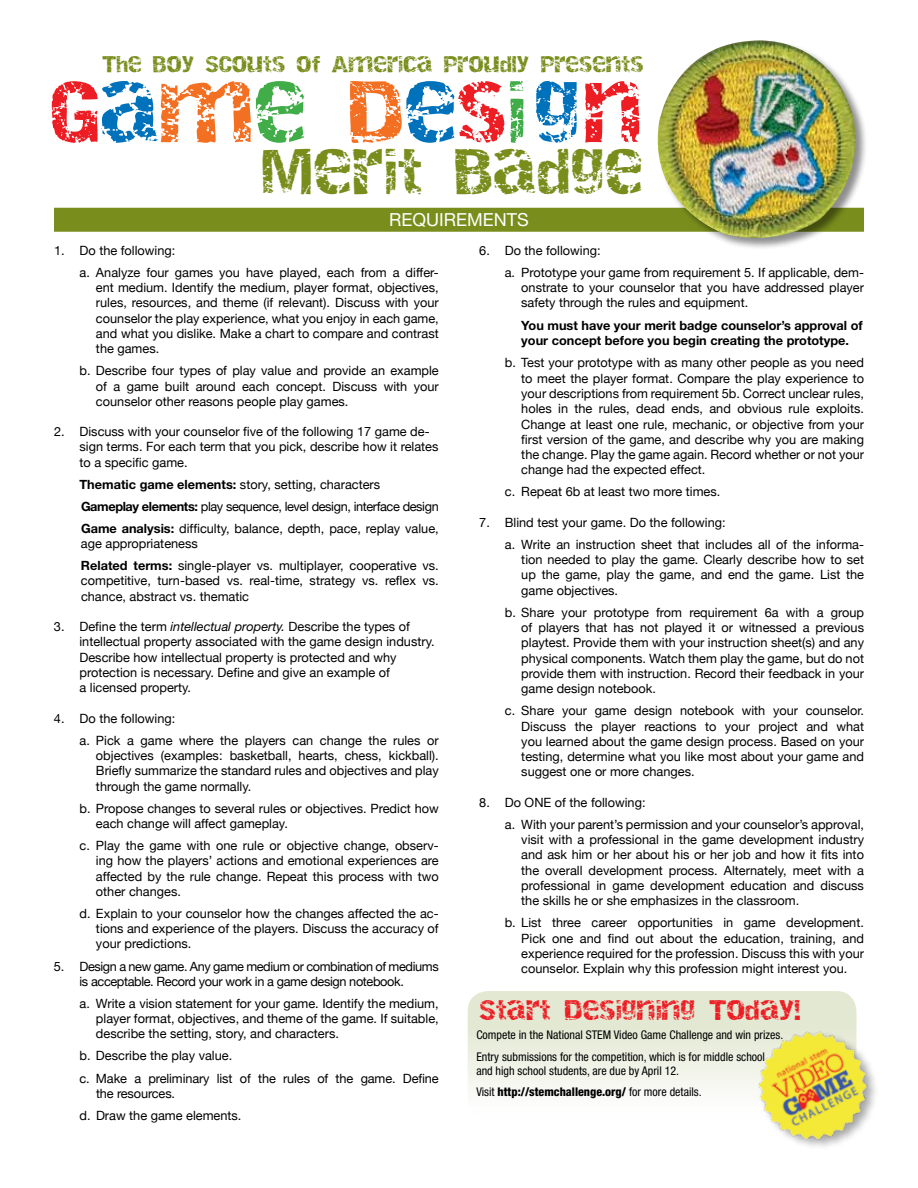
<style>
.page{position:relative;width:918px;height:1188px;background:#fff}
.page>*{position:absolute;margin:0;border:0;box-sizing:border-box;transform-origin:0 0}
.t1{font:61.5px "Destroy";color:#ed1d24}
.t2{font:45.3px "Destroy";color:#798d1c}
.t3{font:19.8px "Destroy";color:#ed1d24}
.t4{font:18px "Helvetica Neue";color:#fff}
.t5{font:16.2px "Destroy";color:#798d1c}
.t6{font:12.75px/15.3px "Helvetica Neue";color:#000}
.t7{font:12.75px/15.3px "Helvetica Neue";letter-spacing:-.03em;color:#000}
.t8{font:700 12.75px/15.3px "Helvetica Neue";color:#000}
.t9{font:condensed 12px/21.1px "Helvetica Neue";color:#000}
.s1{color:#0072bc}
.s2{color:#f36f21}
.s3{color:#41ad49}
.s4{font-weight:700}
.s5{font-style:italic}
.s6{font-weight:800}
</style>
<div class="page">
<div style="left:468px;top:991px;width:388px;height:129px;background:linear-gradient(to bottom,#dde3c8,#fff);border-radius:20px"></div>
<div style="left:54px;top:208px;width:810px;height:24px;background:#798d1c"></div>
<img style="left:735px;top:1007px;width:141px;height:140px">
<img style="left:647px;top:40px;width:218px;height:208px">
<p class="t5" style="left:103px;top:54px;width:543px">THE BOY SCOUTS OF AMERICA PROUDLY PRESENTS</p>
<h1 class="t1" style="left:52px;top:74px;width:594px">G<span class="s1">A</span><span class="s2">M</span><span class="s3">E</span> <span class="s2">D</span><span class="s1">E</span>S<span class="s3">I</span><span class="s1">G</span>N</h1>
<h2 class="t2" style="left:263px;top:143px;width:383px">MERIT BADGE</h2>
<h3 class="t4" style="left:389px;top:209px;width:141px">REQUIREMENTS</h3>
<p class="t6" style="left:80px;top:239px;width:361px;line-height:22px;text-indent:-26px">1. Do the following:<br>a. Analyze four games you have played, each from a differ-</p>
<p class="t6" style="left:96px;top:280px;width:344px;text-align:justify">ent medium. Identify the medium, player format, objectives, rules, resources, and theme (if relevant). Discuss with your counselor the play experience, what you enjoy in each game, and what you dislike. Make a chart to compare and contrast the games.</p>
<p class="t6" style="left:96px;top:363px;width:344px;text-align:justify;text-indent:-16px">b. Describe four types of play value and provide an example of a game built around each concept. Discuss with your counselor other reasons people play games.</p>
<p class="t6" style="left:80px;top:424px;width:360px;text-indent:-26px">2. Discuss with your counselor five of the following 17 game de&shy;sign terms. For each term that you pick, describe how it relates to a specific game.</p>
<p class="t6" style="left:80px;top:473px;width:361px;line-height:22px"><span class="s4">Thematic game elements:</span> story, setting, characters<br><span class="s4">Gameplay elements:</span> play sequence, level design, interface design<br><span class="s4">Game analysis:</span> difficulty, balance, depth, pace, replay value,</p>
<p class="t6" style="left:81px;top:532px;width:359px;line-height:22px">age appropriateness<br><span class="s4">Related terms:</span> single-player vs. multiplayer, cooperative vs.</p>
<p class="t6" style="left:81px;top:573px;width:359px">competitive, turn-based vs. real-time, strategy vs. reflex vs. chance, abstract vs. thematic</p>
<p class="t6" style="left:79px;top:619px;width:357px;text-indent:-26px">3. Define the term <span class="s5">intellectual property.</span> Describe the types of intellectual property associated with the game design industry.<br>Describe how intellectual property is protected and why protection is necessary. Define and give an example of<br>a licensed property.</p>
<p class="t6" style="left:79px;top:707px;width:361px;line-height:22px;text-indent:-26px">4. Do the following:<br>a. Pick a game where the players can change the rules or</p>
<p class="t6" style="left:96px;top:748px;width:344px;text-align:justify">objectives (examples: basketball, hearts, chess, kickball).<br>Briefly summarize the standard rules and objectives and play through the game normally.</p>
<p class="t6" style="left:96px;top:800px;width:344px;text-indent:-16px">b. Propose changes to several rules or objectives. Predict how each change will affect gameplay.</p>
<p class="t6" style="left:96px;top:838px;width:344px;text-align:justify;text-indent:-16px">c. Play the game with one rule or objective change, observ&shy;ing how the players’ actions and emotional experiences are affected by the rule change. Repeat this process with two other changes.</p>
<p class="t6" style="left:96px;top:906px;width:344px;text-align:justify;text-indent:-16px">d. Explain to your counselor how the changes affected the ac&shy;tions and experience of the players. Discuss the accuracy of your predictions.</p>
<p class="t7" style="left:79px;top:958px;width:361px;text-indent:-26px">5. Design a new game. Any game medium or combination of mediums is acceptable. Record your work in a game design notebook.</p>
<p class="t6" style="left:96px;top:995px;width:344px;text-align:justify;text-indent:-16px">a. Write a vision statement for your game. Identify the medium, player format, objectives, and theme of the game. If suitable, describe the setting, story, and characters.</p>
<p class="t6" style="left:79px;top:1045px;width:361px;line-height:22px">b. Describe the play value.<br>c. Make a preliminary list of the rules of the game. Define</p>
<p class="t6" style="left:80px;top:1082px;width:163px;line-height:22px;text-indent:16px">the resources.<br>d. Draw the game elements.</p>
<p class="t6" style="left:505px;top:239px;width:361px;line-height:22px;text-indent:-26px">6. Do the following:<br>a. Prototype your game from requirement 5. If applicable, dem-</p>
<p class="t6" style="left:521px;top:280px;width:344px">onstrate to your counselor that you have addressed player safety through the rules and equipment.</p>
<p class="t8" style="left:521px;top:317px;width:343px">You must have your merit badge counselor’s approval of your concept before you begin creating the prototype.</p>
<p class="t6" style="left:521px;top:355px;width:344px;text-align:justify;text-indent:-16px">b. Test your prototype with as many other people as you need to meet the player format. Compare the play experience to your descriptions from requirement 5b. Correct unclear rules, holes in the rules, dead ends, and obvious rule exploits.<br>Change at least one rule, mechanic, or objective from your first version of the game, and describe why you are making the change. Play the game again. Record whether or not your change had the expected effect.</p>
<p class="t6" style="left:505px;top:484px;width:217px">c. Repeat 6b at least two more times.</p>
<p class="t6" style="left:505px;top:511px;width:361px;line-height:22px;text-indent:-26px">7. Blind test your game. Do the following:<br>a. Write an instruction sheet that includes all of the informa-</p>
<p class="t6" style="left:521px;top:552px;width:344px;text-align:justify">tion needed to play the game. Clearly describe how to set up the game, play the game, and end the game. List the game objectives.</p>
<p class="t6" style="left:521px;top:604px;width:344px;text-align:justify;text-indent:-16px">b. Share your prototype from requirement 6a with a group of players that has not played it or witnessed a previous playtest. Provide them with your instruction sheet(s) and any physical components. Watch them play the game, but do not provide them with instruction. Record their feedback in your game design notebook.</p>
<p class="t6" style="left:521px;top:703px;width:344px;text-align:justify;text-indent:-16px">c. Share your game design notebook with your counselor.<br>Discuss the player reactions to your project and what you learned about the game design process. Based on your testing, determine what you like most about your game and suggest one or more changes.</p>
<p class="t6" style="left:505px;top:791px;width:361px;line-height:22px;text-indent:-26px">8. Do ONE of the following:<br>a. With your parent’s permission and your counselor’s approval,</p>
<p class="t6" style="left:521px;top:832px;width:344px;text-align:justify">visit with a professional in the game development industry and ask him or her about his or her job and how it fits into the overall development process. Alternately, meet with a professional in game development education and discuss the skills he or she emphasizes in the classroom.</p>
<p class="t6" style="left:521px;top:915px;width:344px;text-align:justify;text-indent:-16px">b. List three career opportunities in game development.<br>Pick one and find out about the education, training, and experience required for the profession. Discuss this with your counselor. Explain why this profession might interest you.</p>
<h3 class="t3" style="left:480px;top:998px;width:323px">START DESIGNING TODAY!</h3>
<p class="t9" style="left:476px;top:1025px;width:309px">Compete in the National STEM Video Game Challenge and win prizes.<br>Entry submissions for the competition, which is for middle school</p>
<p class="t9" style="left:476px;top:1060px;width:227px">and high school students, are due by April 12.<br>Visit <span class="s6">http://stemchallenge.org/</span> for more details.</p>
</div>
